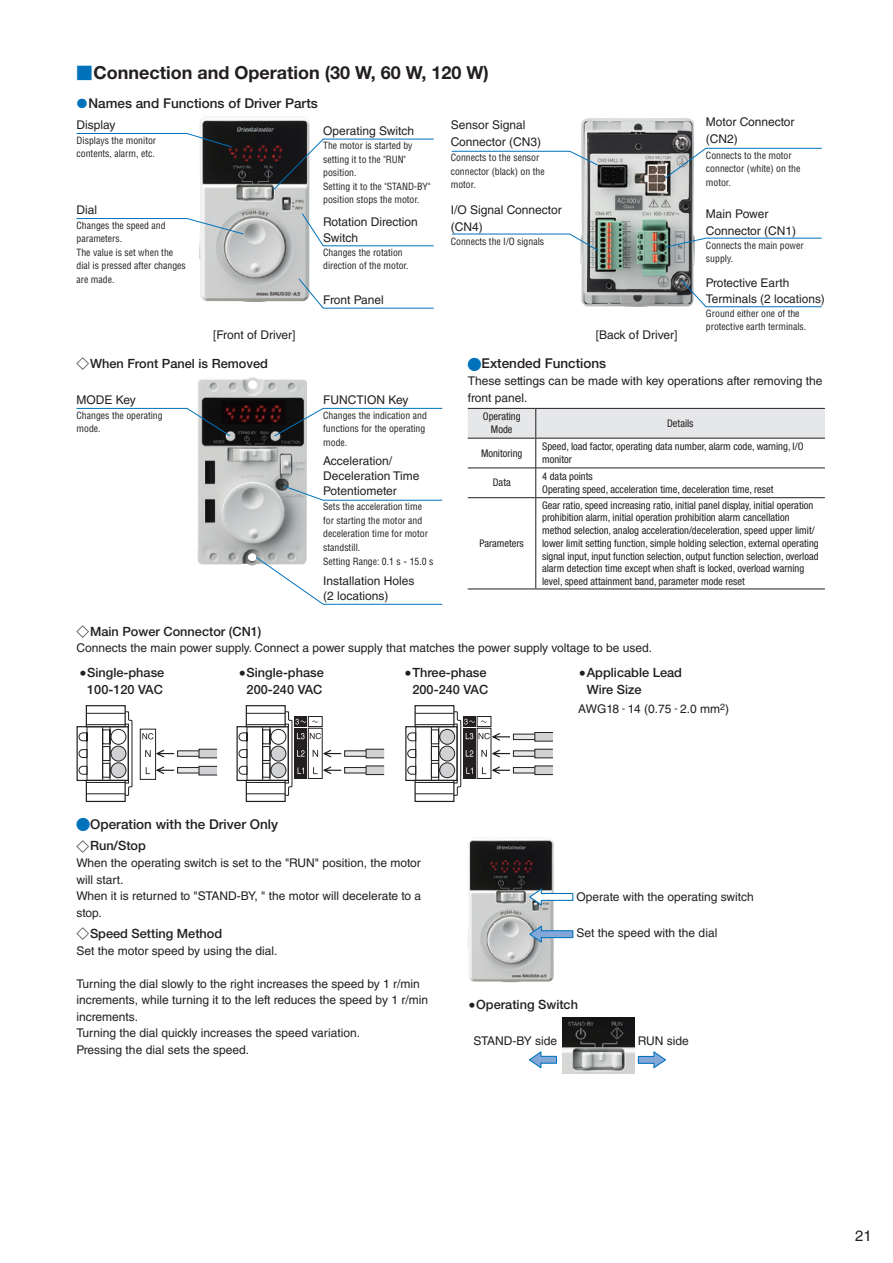
<style>
.page{position:relative;width:893px;height:1263px;background:#fff}
.page>*{position:absolute;margin:0;border:0;box-sizing:border-box;transform-origin:0 0}
.t1{font:700 18px "Helvetica Neue LT Std";color:#231f20}
.t2{font:15px "Helvetica LT Std";color:#231f20}
.t3{font:500 13.5px "Helvetica Neue LT Std";color:#231f20}
.t4{font:500 12.75px/17.2px "Helvetica Neue LT Std";color:#231f20}
.body{font:12px/16.5px "Helvetica LT Std";color:#231f20}
.Tablebody_L{font:condensed 10.5px/12.8px "Helvetica Neue LT Std";color:#231f20}
.Tablebody_C{font:condensed 10.5px "Helvetica Neue LT Std";color:#231f20}
.TableHead{font:condensed 10.5px/12.8px "Helvetica Neue LT Std";color:#231f20;text-align:center}
.t5{font:condensed 9.75px/13.5px "Helvetica LT Std";color:#231f20}
.s1{font-family:"Universal Std Newswith Comm Pi";font-weight:400;color:#0072bc}
.s2{font-family:"Helvetica Neue LT Std";font-size:10.5px}
.s3{color:#0072bc}
.s4{font-family:"Helvetica Neue LT Std";font-stretch:condensed;font-size:10.5px}
</style>
<div class="page">
<img style="left:199px;top:117px;width:110px;height:185px">
<svg style="left:273px;top:139px;width:161px;height:52px"></svg>
<svg style="left:298px;top:278px;width:136px;height:31px"></svg>
<svg style="left:302px;top:213px;width:132px;height:33px"></svg>
<svg style="left:76px;top:133px;width:156px;height:14px"></svg>
<svg style="left:76px;top:218px;width:168px;height:16px"></svg>
<img style="left:580px;top:118px;width:115px;height:189px">
<svg style="left:665px;top:148px;width:157px;height:30px"></svg>
<svg style="left:681px;top:280px;width:141px;height:27px"></svg>
<svg style="left:665px;top:238px;width:157px;height:9px"></svg>
<svg style="left:451px;top:151px;width:147px;height:15px"></svg>
<svg style="left:451px;top:233px;width:148px;height:18px"></svg>
<img style="left:198px;top:377px;width:109px;height:188px">
<svg style="left:274px;top:408px;width:169px;height:28px"></svg>
<svg style="left:256px;top:557px;width:187px;height:48px"></svg>
<svg style="left:284px;top:486px;width:159px;height:15px"></svg>
<svg style="left:76px;top:408px;width:155px;height:28px"></svg>
<svg style="left:468px;top:409px;width:357px;height:88px"></svg>
<hr style="left:468px;top:497px;width:68px;height:1px;background:#231f20">
<hr style="left:536px;top:497px;width:289px;height:1px;background:#231f20">
<hr style="left:535px;top:498px;width:1px;height:90px;background:#231f20">
<hr style="left:468px;top:408px;width:68px;height:1px;background:#231f20">
<hr style="left:536px;top:408px;width:289px;height:1px;background:#231f20">
<hr style="left:468px;top:438px;width:68px;height:1px;background:#231f20">
<hr style="left:536px;top:438px;width:289px;height:1px;background:#231f20">
<hr style="left:468px;top:588px;width:68px;height:1px;background:#231f20">
<hr style="left:536px;top:588px;width:289px;height:1px;background:#231f20">
<div style="left:86px;top:705px;width:40px;height:22px;background:#fff;border:1px solid #231f20"></div>
<div style="left:86px;top:780px;width:40px;height:22px;background:#fff;border:1px solid #231f20"></div>
<div style="left:246px;top:705px;width:40px;height:22px;background:#fff;border:1px solid #231f20"></div>
<div style="left:246px;top:780px;width:40px;height:22px;background:#fff;border:1px solid #231f20"></div>
<div style="left:414px;top:705px;width:40px;height:22px;background:#fff;border:1px solid #231f20"></div>
<div style="left:414px;top:780px;width:40px;height:22px;background:#fff;border:1px solid #231f20"></div>
<svg style="left:513px;top:734px;width:21px;height:6px"></svg>
<div style="left:534px;top:732px;width:19px;height:10px;background:#d1d2d4;border:1px solid #231f20"></div>
<div style="left:513px;top:750px;width:22px;height:7px;background:#e6e7e9;border:1px solid #231f20"></div>
<div style="left:534px;top:749px;width:19px;height:9px;background:#d1d2d4;border:1px solid #231f20"></div>
<svg style="left:78px;top:711px;width:432px;height:85px"></svg>
<svg style="left:513px;top:767px;width:21px;height:6px"></svg>
<div style="left:534px;top:765px;width:19px;height:10px;background:#d1d2d4;border:1px solid #231f20"></div>
<img style="left:468px;top:840px;width:86px;height:142px">
<svg style="left:528px;top:887px;width:46px;height:20px"></svg>
<svg style="left:528px;top:925px;width:46px;height:19px"></svg>
<svg style="left:529px;top:1051px;width:29px;height:18px"></svg>
<svg style="left:637px;top:1051px;width:29px;height:18px"></svg>
<img style="left:562px;top:1018px;width:72px;height:55px">
<p class="t1" style="left:77px;top:61px;width:414px"><span class="s1">■</span>Connection and Operation (30 W, 60 W, 120 W)</p>
<p class="t3" style="left:89px;top:95px;width:231px">Names and Functions of Driver Parts</p>
<p class="body" style="left:77px;top:117px;width:40px">Display</p>
<p class="t5" style="left:77px;top:133px;width:81px">Displays the monitor contents, alarm, etc.</p>
<p class="body" style="left:77px;top:202px;width:22px">Dial</p>
<p class="t5" style="left:77px;top:218px;width:91px">Changes the speed and parameters.</p>
<p class="t5" style="left:77px;top:245px;width:111px">The value is set when the dial is pressed after changes are made.</p>
<p class="body" style="left:213px;top:326px;width:84px">[Front of Driver]</p>
<p class="body" style="left:323px;top:122px;width:92px">Operating Switch</p>
<p class="t5" style="left:323px;top:139px;width:91px">The motor is started by setting it to the "RUN" position.</p>
<p class="t5" style="left:323px;top:179px;width:109px">Setting it to the "STAND-BY" position stops the motor.</p>
<p class="body" style="left:323px;top:213px;width:96px">Rotation Direction<br>Switch</p>
<p class="t5" style="left:323px;top:246px;width:87px">Changes the rotation direction of the motor.</p>
<p class="body" style="left:323px;top:291px;width:62px">Front Panel</p>
<p class="body" style="left:451px;top:117px;width:92px">Sensor Signal<br>Connector (CN3)</p>
<p class="t5" style="left:451px;top:151px;width:95px">Connects to the sensor connector (black) on the motor.</p>
<p class="body" style="left:451px;top:202px;width:112px">I/O Signal Connector (CN4)</p>
<p class="t5" style="left:451px;top:234px;width:95px">Connects the I/O signals</p>
<p class="body" style="left:596px;top:326px;width:83px">[Back of Driver]</p>
<p class="body" style="left:706px;top:114px;width:90px">Motor Connector (CN2)</p>
<p class="t5" style="left:706px;top:148px;width:96px">Connects to the motor connector (white) on the motor.</p>
<p class="body" style="left:706px;top:206px;width:92px">Main Power<br>Connector (CN1)</p>
<p class="t5" style="left:706px;top:238px;width:99px">Connects the main power supply.</p>
<p class="body" style="left:706px;top:274px;width:121px">Protective Earth<br>Terminals (2 locations)</p>
<p class="t5" style="left:706px;top:306px;width:102px">Ground either one of the protective earth terminals.</p>
<p class="t4" style="left:77px;top:354px;width:193px">◇When Front Panel is Removed</p>
<p class="body" style="left:77px;top:392px;width:61px">MODE Key</p>
<p class="t5" style="left:77px;top:408px;width:88px">Changes the operating mode.</p>
<p class="body" style="left:323px;top:392px;width:87px">FUNCTION Key</p>
<p class="t5" style="left:323px;top:408px;width:105px">Changes the indication and functions for the operating mode.</p>
<p class="body" style="left:323px;top:454px;width:98px;line-height:15px">Acceleration/<br>Deceleration Time<br>Potentiometer</p>
<p class="t5" style="left:323px;top:500px;width:106px">Sets the acceleration time for starting the motor and deceleration time for motor standstill.</p>
<p class="t5" style="left:323px;top:555px;width:112px">Setting Range: 0.1 s <span class="s2">-</span> 15.0 s</p>
<p class="body" style="left:323px;top:573px;width:93px;line-height:15px">Installation Holes (2 locations)</p>
<p class="t3" style="left:468px;top:356px;width:140px"><span class="s3">●</span>Extended Functions</p>
<p class="body" style="left:468px;top:373px;width:356px">These settings can be made with key operations after removing the front panel.</p>
<p class="TableHead" style="left:483px;top:410px;width:39px">Operating<br>Mode</p>
<p class="TableHead" style="left:667px;top:417px;width:28px">Details</p>
<p class="Tablebody_C" style="left:481px;top:447px;width:43px">Monitoring</p>
<p class="Tablebody_L" style="left:542px;top:440px;width:263px">Speed, load factor, operating data number, alarm code, warning, I/O monitor</p>
<p class="Tablebody_C" style="left:493px;top:476px;width:19px">Data</p>
<p class="Tablebody_L" style="left:542px;top:470px;width:233px">4 data points<br>Operating speed, acceleration time, deceleration time, reset</p>
<p class="Tablebody_C" style="left:480px;top:537px;width:46px">Parameters</p>
<p class="Tablebody_L" style="left:542px;top:498px;width:278px">Gear ratio, speed increasing ratio, initial panel display, initial operation prohibition alarm, initial operation prohibition alarm cancellation method selection, analog acceleration/deceleration, speed upper limit/ lower limit setting function, simple holding selection, external operating signal input, input function selection, output function selection, overload alarm detection time except when shaft is locked, overload warning level, speed attainment band, parameter mode reset</p>
<p class="t4" style="left:77px;top:622px;width:186px">◇Main Power Connector (CN1)</p>
<p class="body" style="left:77px;top:640px;width:577px">Connects the main power supply. Connect a power supply that matches the power supply voltage to be used.</p>
<p class="t4" style="left:87px;top:664px;width:79px">Single-phase<br>100-120 VAC</p>
<p class="t4" style="left:247px;top:664px;width:79px">Single-phase<br>200-240 VAC</p>
<p class="t4" style="left:412px;top:664px;width:77px">Three-phase<br>200-240 VAC</p>
<p class="t4" style="left:587px;top:664px;width:97px">Applicable Lead<br>Wire Size</p>
<p class="body" style="left:578px;top:700px;width:152px">AWG18 <span class="s4">-</span> 14 (0.75 <span class="s4">-</span> 2.0 mm<sup>2</sup>)</p>
<p class="t3" style="left:77px;top:816px;width:203px"><span class="s3">●</span>Operation with the Driver Only</p>
<p class="t4" style="left:77px;top:837px;width:71px">◇Run/Stop</p>
<p class="body" style="left:77px;top:854px;width:346px">When the operating switch is set to the "RUN" position, the motor will start.</p>
<p class="body" style="left:77px;top:887px;width:346px">When it is returned to "STAND-BY, " the motor will decelerate to a stop.</p>
<p class="t4" style="left:77px;top:924px;width:147px">◇Speed Setting Method</p>
<p class="body" style="left:77px;top:942px;width:202px">Set the motor speed by using the dial.</p>
<p class="body" style="left:77px;top:975px;width:353px">Turning the dial slowly to the right increases the speed by 1 r/min increments, while turning it to the left reduces the speed by 1 r/min increments.</p>
<p class="body" style="left:77px;top:1024px;width:285px">Turning the dial quickly increases the speed variation.</p>
<p class="body" style="left:77px;top:1041px;width:174px">Pressing the dial sets the speed.</p>
<p class="body" style="left:577px;top:888px;width:179px">Operate with the operating switch</p>
<p class="body" style="left:577px;top:925px;width:142px">Set the speed with the dial</p>
<p class="t4" style="left:476px;top:996px;width:103px">Operating Switch</p>
<p class="body" style="left:473px;top:1032px;width:85px">STAND-BY side</p>
<p class="body" style="left:638px;top:1032px;width:52px">RUN side</p>
<p class="t2" style="left:855px;top:1227px;width:18px">21</p>
</div>
